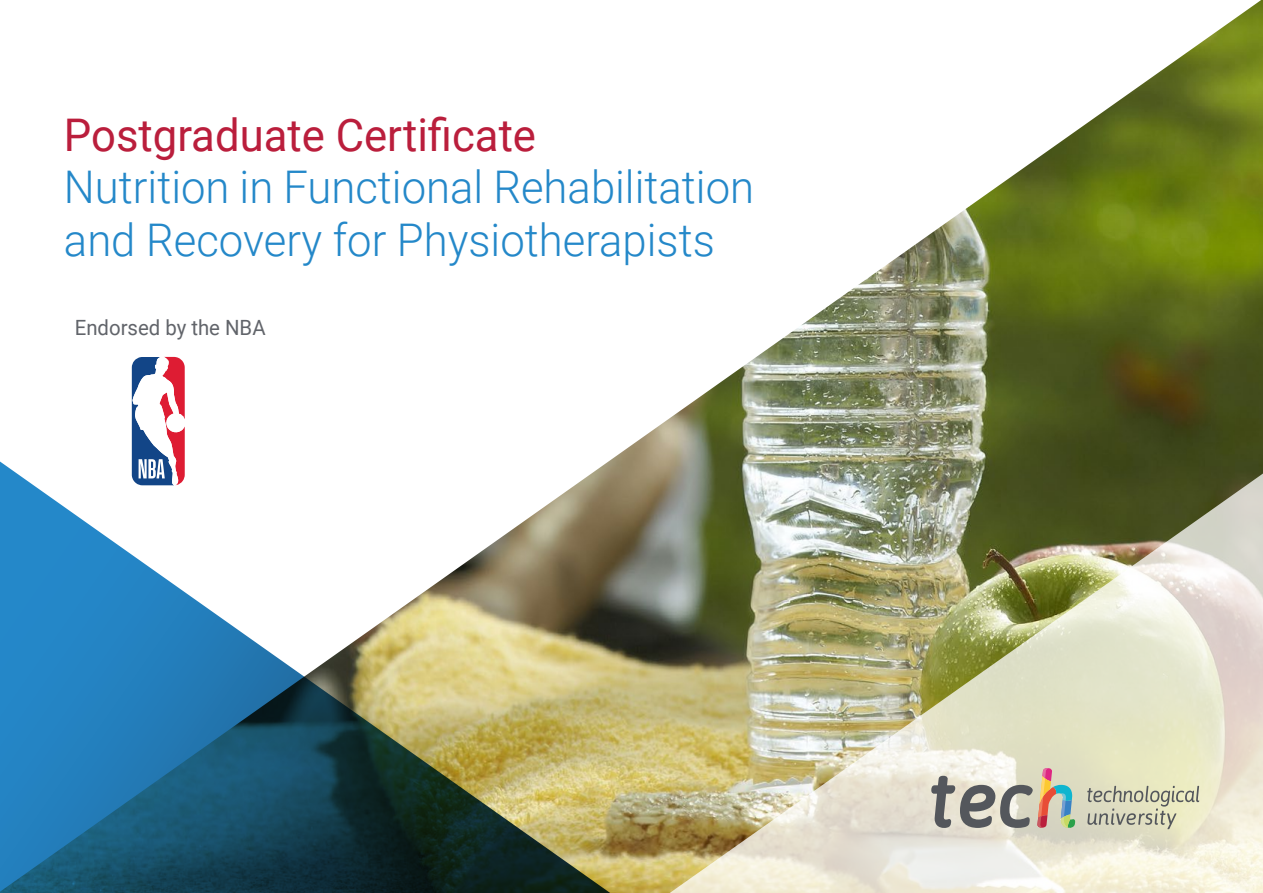
<style>
.page{position:relative;width:1263px;height:893px;background:#fff}
.page>*{position:absolute;margin:0;border:0;box-sizing:border-box;transform-origin:0 0}
.t1{font:300 45px/52.5px "Roboto";color:#2488c9}
.t2{font:45px "Roboto";color:#ba1e3c}
.t3{font:21px "Roboto";color:#61646a}
</style>
<div class="page">
<img style="left:131px;top:0;width:1132px;height:458px">
<img style="left:640px;top:458px;width:623px;height:435px">
<svg style="left:0;top:446px;width:640px;height:447px"></svg>
<svg style="left:132px;top:357px;width:53px;height:128px"></svg>
<svg style="left:931px;top:768px;width:144px;height:60px;background:#b8b4a8"></svg>
<svg style="left:1087px;top:786px;width:112px;height:43px;background:#c8c8ae"></svg>
<p class="t2" style="left:64px;top:103px;width:474px">Postgraduate Certificate</p>
<p class="t1" style="left:64px;top:159px;width:692px">Nutrition in Functional Rehabilitation and Recovery for Physiotherapists</p>
<p class="t3" style="left:75px;top:313px;width:192px">Endorsed by the NBA</p>
</div>
